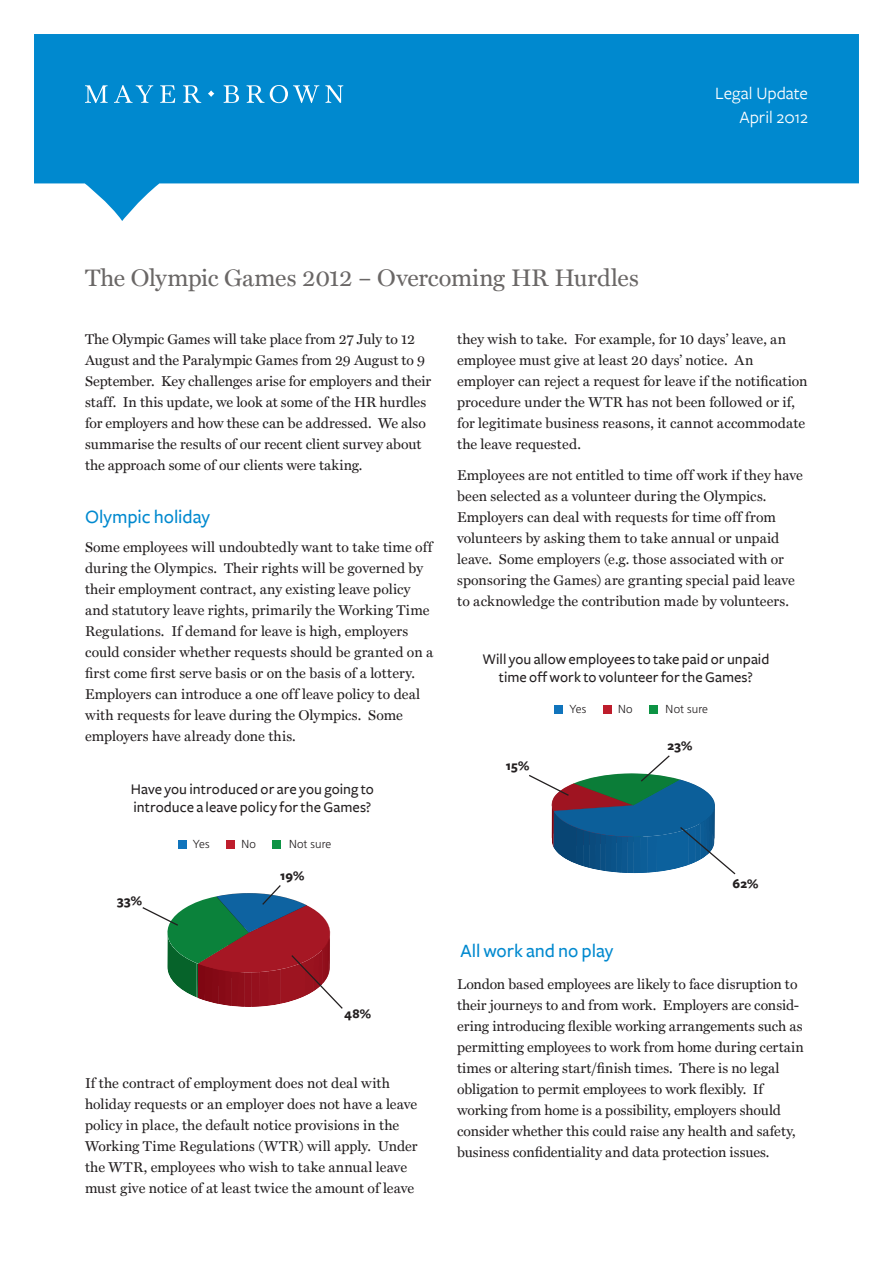
<style>
.page{position:relative;width:893px;height:1263px;background:#fff}
.page>*{position:absolute;margin:0;border:0;box-sizing:border-box;transform-origin:0 0}
.Head{font:24px "Miller Text";letter-spacing:-.01em;color:#6a6766}
.Body_copy{font:500 19.5px "Freight Sans";color:#0089cf}
.Headings_L1_Subhead{font:500 19.5px "Freight Sans";letter-spacing:-.005em;color:#0089cf}
.Document_name{font:18px "Freight Sans";color:#fff}
.Date{font:18px "Freight Sans";letter-spacing:-.005em;color:#fff}
.Body_copy-2{font:500 15.3px/18.1px "Freight Sans";letter-spacing:.005em;color:#231f20}
.Body_copy-3{font:14.25px/21px "Miller Text";color:#231f20}
.Body_copy-4{font:700 13.5px "Freight Sans";letter-spacing:.015em;color:#231f20}
.Body_copy-5{font:300 11.55px "Frutiger LT";letter-spacing:.005em;color:#231f20}
</style>
<div class="page">
<svg style="left:34px;top:34px;width:825px;height:187px;fill:#0089cf"></svg>
<svg style="left:85px;top:85px;width:258px;height:18px;background:#38a2d9"></svg>
<svg style="left:142px;top:885px;width:201px;height:124px"></svg>
<div style="left:178px;top:840px;width:8px;height:9px;background:#1074bc"></div>
<div style="left:227px;top:840px;width:8px;height:9px;background:#be1d2c"></div>
<div style="left:273px;top:840px;width:8px;height:9px;background:#0d9344"></div>
<div style="left:554px;top:705px;width:9px;height:9px;background:#1074bc"></div>
<div style="left:603px;top:705px;width:9px;height:9px;background:#be1d2c"></div>
<div style="left:649px;top:705px;width:9px;height:9px;background:#0d9344"></div>
<svg style="left:529px;top:755px;width:207px;height:120px"></svg>
<p class="Head" style="left:85px;top:264px;width:555px">The Olympic Games 2012 – Overcoming HR Hurdles</p>
<p class="Document_name" style="left:715px;top:84px;width:94px">Legal Update</p>
<p class="Date" style="left:739px;top:108px;width:70px">April 2012</p>
<p class="Body_copy-3" style="left:85px;top:328px;width:348px">The Olympic Games will take place from 27 July to 12<br>August and the Paralympic Games from 29 August to 9<br>September. Key challenges arise for employers and their staff. In this update, we look at some of the HR hurdles for employers and how these can be addressed. We also summarise the results of our recent client survey about the approach some of our clients were taking.</p>
<p class="Headings_L1_Subhead" style="left:85px;top:506px;width:127px">Olympic holiday</p>
<p class="Body_copy-3" style="left:85px;top:537px;width:350px">Some employees will undoubtedly want to take time off during the Olympics. Their rights will be governed by their employment contract, any existing leave policy and statutory leave rights, primarily the Working Time Regulations. If demand for leave is high, employers could consider whether requests should be granted on a first come first serve basis or on the basis of a lottery.<br>Employers can introduce a one off leave policy to deal with requests for leave during the Olympics. Some employers have already done this.</p>
<p class="Body_copy-2" style="left:131px;top:780px;width:245px">Have you introduced or are you going to introduce a leave policy for the Games?</p>
<p class="Body_copy-5" style="left:193px;top:838px;width:18px">Yes</p>
<p class="Body_copy-5" style="left:241px;top:838px;width:16px">No</p>
<p class="Body_copy-5" style="left:289px;top:838px;width:44px">Not sure</p>
<p class="Body_copy-4" style="left:117px;top:893px;width:26px">33%</p>
<p class="Body_copy-4" style="left:280px;top:869px;width:26px">19%</p>
<p class="Body_copy-4" style="left:344px;top:1007px;width:28px">48%</p>
<p class="Body_copy-3" style="left:85px;top:1072px;width:334px">If the contract of employment does not deal with holiday requests or an employer does not have a leave policy in place, the default notice provisions in the Working Time Regulations (WTR) will apply. Under the WTR, employees who wish to take annual leave must give notice of at least twice the amount of leave</p>
<p class="Body_copy-3" style="left:457px;top:328px;width:352px">they wish to take. For example, for 10 days’ leave, an employee must give at least 20 days’ notice. An employer can reject a request for leave if the notification procedure under the WTR has not been followed or if, for legitimate business reasons, it cannot accommodate the leave requested.</p>
<p class="Body_copy-3" style="left:457px;top:465px;width:347px">Employees are not entitled to time off work if they have been selected as a volunteer during the Olympics.<br>Employers can deal with requests for time off from volunteers by asking them to take annual or unpaid leave. Some employers (e.g. those associated with or sponsoring the Games) are granting special paid leave to acknowledge the contribution made by volunteers.</p>
<p class="Body_copy-2" style="left:482px;top:650px;width:289px;text-align:center">Will you allow employees to take paid or unpaid time off work to volunteer for the Games?</p>
<p class="Body_copy-5" style="left:569px;top:703px;width:18px">Yes</p>
<p class="Body_copy-5" style="left:618px;top:703px;width:16px">No</p>
<p class="Body_copy-5" style="left:666px;top:703px;width:44px">Not sure</p>
<p class="Body_copy-4" style="left:506px;top:758px;width:25px">15%</p>
<p class="Body_copy-4" style="left:668px;top:738px;width:26px">23%</p>
<p class="Body_copy-4" style="left:732px;top:876px;width:27px">62%</p>
<p class="Body_copy" style="left:461px;top:940px;width:154px">All work and no play</p>
<p class="Body_copy-3" style="left:457px;top:973px;width:348px">London based employees are likely to face disruption to their journeys to and from work. Employers are consid&shy;ering introducing flexible working arrangements such as permitting employees to work from home during certain times or altering start/finish times. There is no legal obligation to permit employees to work flexibly. If working from home is a possibility, employers should consider whether this could raise any health and safety, business confidentiality and data protection issues.</p>
</div>
